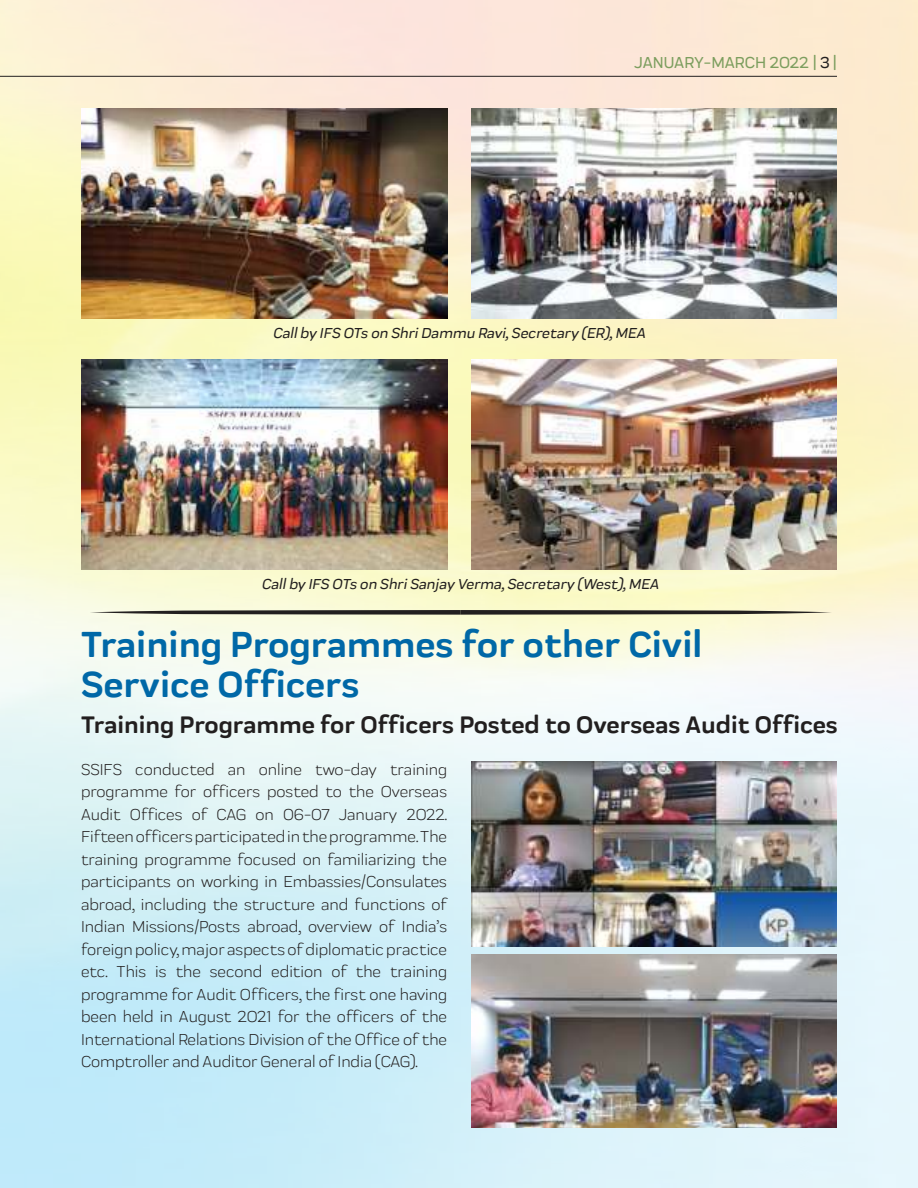
<style>
.page{position:relative;width:918px;height:1188px;background:#fff}
.page>*{position:absolute;margin:0;border:0;box-sizing:border-box;transform-origin:0 0}
.t1{font:700 37.5px/40.5px "Praktika Rounded";color:#0068a7}
.t2{font:700 24.75px "Praktika Rounded";color:#221f1f}
.t3{font:16.5px/22.5px "Praktika Rounded";color:#221f1f;text-align:justify}
.t4{font:500 16.5px "Praktika Rounded";color:#7c9e5e}
.t5{font:italic 500 15px "Praktika Rounded";letter-spacing:-.175em;color:#221f1f}
.s1{color:#221f1f}
</style>
<div class="page">
<img style="left:0;top:0;width:918px;height:1188px">
<hr style="left:0;top:76px;width:837px;height:1px;background:#221f1f">
<img style="left:81px;top:108px;width:366px;height:211px">
<img style="left:81px;top:359px;width:366px;height:210px">
<img style="left:471px;top:108px;width:366px;height:211px">
<img style="left:471px;top:359px;width:366px;height:210px">
<img style="left:471px;top:762px;width:366px;height:184px">
<img style="left:471px;top:954px;width:366px;height:173px">
<svg style="left:90px;top:610px;width:742px;height:5px;background:#5d5b52"></svg>
<p class="t4" style="left:635px;top:54px;width:204px">JANUARY-MARCH 2022 | <span class="s1">3</span> |</p>
<p class="t5" style="left:273px;top:326px;width:377px">Callby IFS OTs on ShriDammu ravi, Secretary (Er), MEA</p>
<p class="t5" style="left:262px;top:577px;width:401px">Callby IFS OTs on ShriSanjay Verma, Secretary (West), MEA</p>
<h1 class="t1" style="left:81px;top:626px;width:623px">Training Programmes for other Civil<br>Service Officers</h1>
<h2 class="t2" style="left:81px;top:713px;width:758px">Training Programme for Officers Posted to Overseas Audit Offices</h2>
<p class="t3" style="left:81px;top:758px;width:368px">SSIFS conducted an online two-day training programme for officers posted to the Overseas Audit Offices of CAG on 06-07 January 2022.<br>Fifteen officers participated in the programme. The training programme focused on familiarizing the participants on working in Embassies/Consulates abroad, including the structure and functions of Indian Missions/Posts abroad, overview of India’s foreign policy, major aspects of diplomatic practice etc. This is the second edition of the training programme for Audit Officers, the first one having been held in August 2021 for the officers of the International Relations Division of the Office of the Comptroller and Auditor General of India (CAG).</p>
</div>
